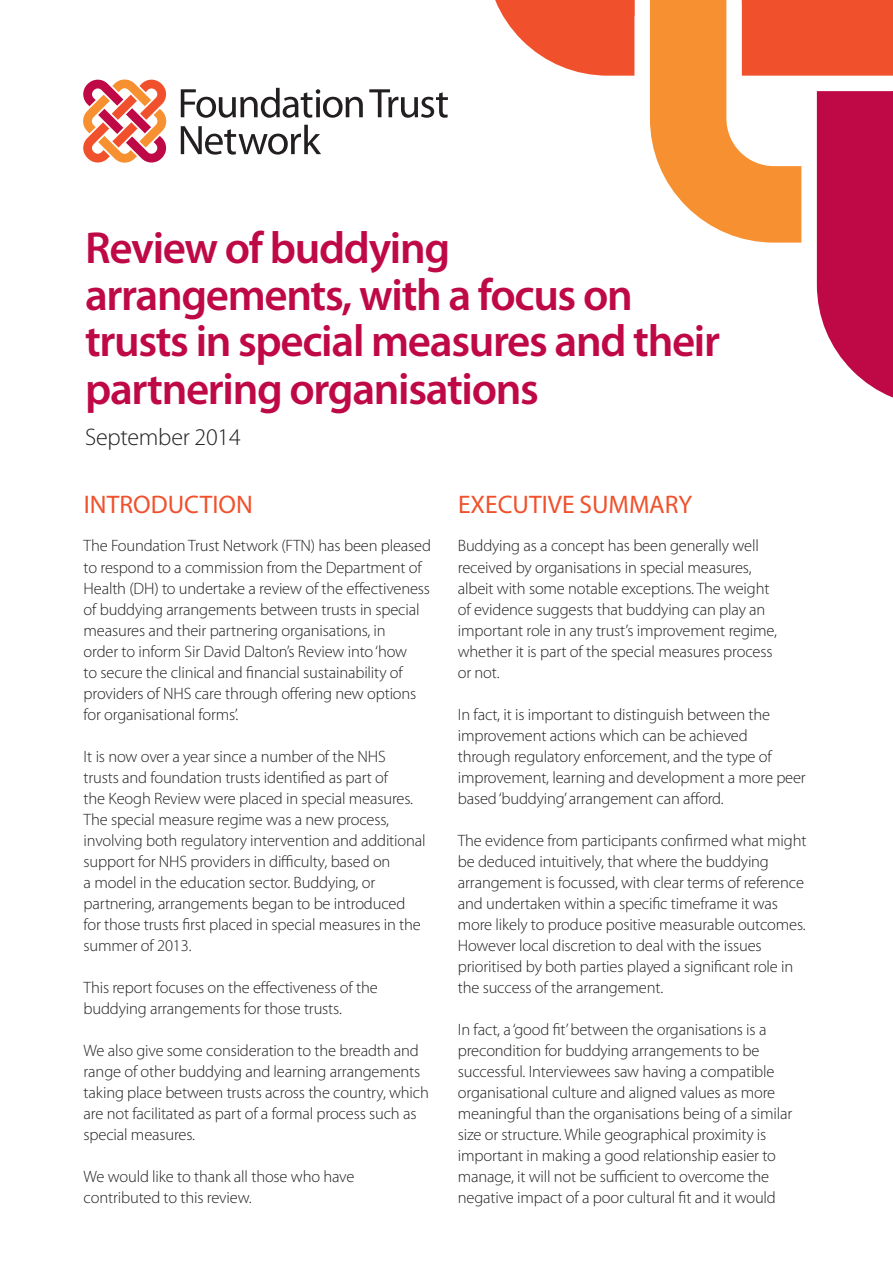
<style>
.page{position:relative;width:893px;height:1263px;background:#fff}
.page>*{position:absolute;margin:0;border:0;box-sizing:border-box;transform-origin:0 0}
.t1{font:600 45px/47px "Myriad Pro";letter-spacing:-.03em;color:#bf0947}
.t2{font:25.5px "Myriad Pro";color:#f0512c}
.t3{font:300 24px "Myriad Pro";letter-spacing:-.01em;color:#231f20}
.t4{font:300 16.5px/21px "Myriad Pro";letter-spacing:-.01em;color:#231f20}
</style>
<div class="page">
<svg style="left:181px;top:88px;width:182px;height:30px"></svg>
<svg style="left:369px;top:89px;width:79px;height:29px"></svg>
<svg style="left:181px;top:125px;width:140px;height:30px"></svg>
<svg style="left:83px;top:79px;width:84px;height:84px"></svg>
<div style="left:742px;top:0;width:151px;height:76px;background:#f0512c"></div>
<svg style="left:495px;top:0;width:306px;height:243px"></svg>
<svg style="left:817px;top:91px;width:76px;height:307px;background:#c52259"></svg>
<h1 class="t1" style="left:85px;top:223px;width:637px">Review of buddying arrangements, with a focus on trusts in special measures and their partnering organisations</h1>
<h3 class="t3" style="left:85px;top:423px;width:157px">September 2014</h3>
<h2 class="t2" style="left:84px;top:489px;width:171px">INTRODUCTION</h2>
<p class="t4" style="left:84px;top:536px;width:349px">The Foundation Trust Network (FTN) has been pleased to respond to a commission from the Department of Health (DH) to undertake a review of the effectiveness of buddying arrangements between trusts in special measures and their partnering organisations, in<br>order to inform Sir David Dalton’s Review into ‘how<br>to secure the clinical and financial sustainability of providers of NHS care through offering new options for organisational forms’.</p>
<p class="t4" style="left:84px;top:746px;width:343px">It is now over a year since a number of the NHS<br>trusts and foundation trusts identified as part of<br>the Keogh Review were placed in special measures.<br>The special measure regime was a new process, involving both regulatory intervention and additional support for NHS providers in difficulty, based on<br>a model in the education sector. Buddying, or partnering, arrangements began to be introduced for those trusts first placed in special measures in the summer of 2013.</p>
<p class="t4" style="left:84px;top:977px;width:296px">This report focuses on the effectiveness of the buddying arrangements for those trusts.</p>
<p class="t4" style="left:84px;top:1040px;width:347px">We also give some consideration to the breadth and range of other buddying and learning arrangements taking place between trusts across the country, which are not facilitated as part of a formal process such as special measures.</p>
<p class="t4" style="left:84px;top:1166px;width:272px">We would like to thank all those who have contributed to this review.</p>
<h2 class="t2" style="left:458px;top:489px;width:236px">EXECUTIVE SUMMARY</h2>
<p class="t4" style="left:458px;top:536px;width:321px">Buddying as a concept has been generally well received by organisations in special measures, albeit with some notable exceptions. The weight of evidence suggests that buddying can play an important role in any trust’s improvement regime, whether it is part of the special measures process or not.</p>
<p class="t4" style="left:458px;top:704px;width:349px">In fact, it is important to distinguish between the improvement actions which can be achieved<br>through regulatory enforcement, and the type of improvement, learning and development a more peer based ‘buddying’ arrangement can afford.</p>
<p class="t4" style="left:458px;top:830px;width:350px">The evidence from participants confirmed what might be deduced intuitively, that where the buddying arrangement is focussed, with clear terms of reference and undertaken within a specific timeframe it was more likely to produce positive measurable outcomes.<br>However local discretion to deal with the issues prioritised by both parties played a significant role in the success of the arrangement.</p>
<p class="t4" style="left:458px;top:1019px;width:336px">In fact, a ‘good fit’ between the organisations is a precondition for buddying arrangements to be successful. Interviewees saw having a compatible organisational culture and aligned values as more meaningful than the organisations being of a similar size or structure. While geographical proximity is important in making a good relationship easier to manage, it will not be sufficient to overcome the negative impact of a poor cultural fit and it would</p>
</div>
